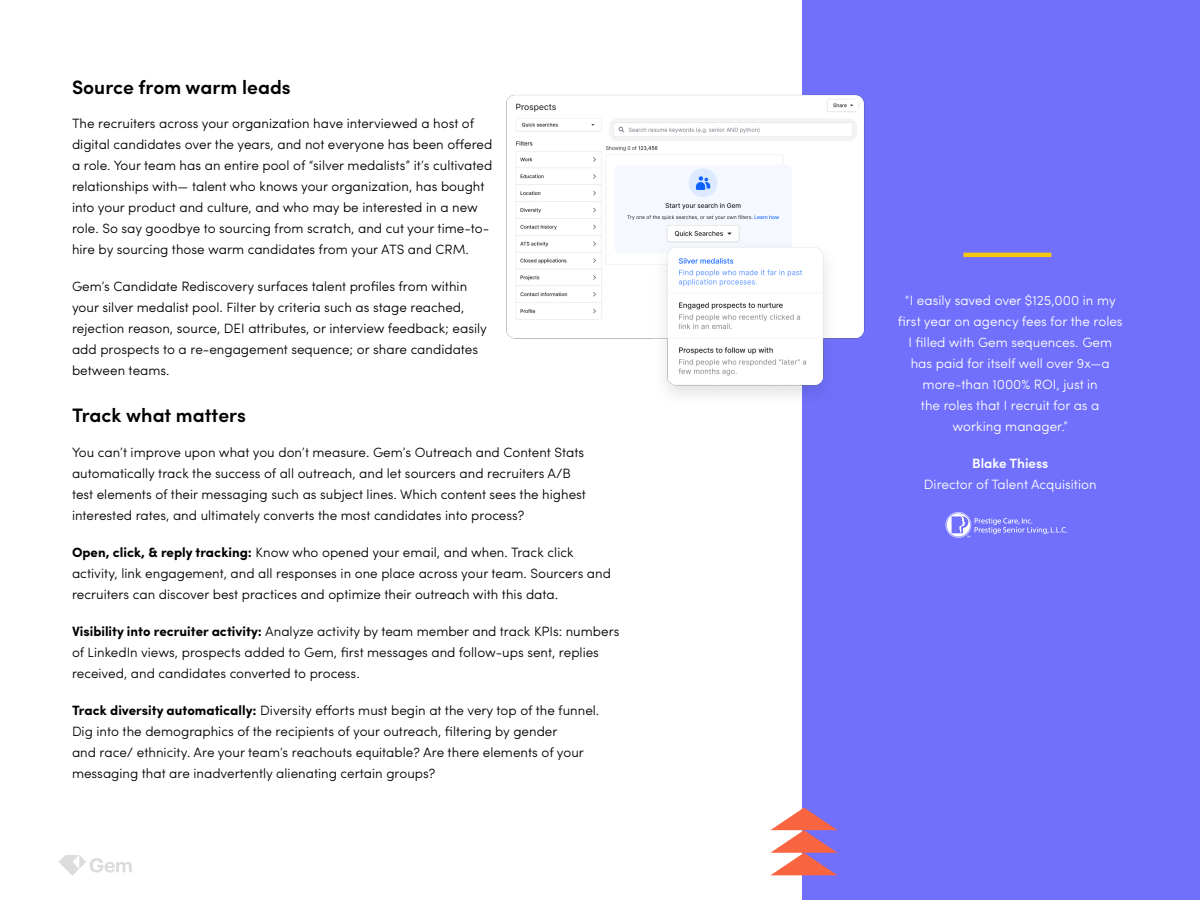
<style>
.page{position:relative;width:1200px;height:900px;background:#fff}
.page>*{position:absolute;margin:0;border:0;box-sizing:border-box;transform-origin:0 0}
.Semibold_subhead{font:600 19.5px "Sofia Pro";color:#000}
.Body_copy{font:300 13.5px/21px "Sofia Pro";color:#000}
.Body_copy-2{font:300 13.5px/21px "Sofia Pro";color:#fff;text-align:center}
.s1{font-weight:700}
.s2{font-weight:600}
</style>
<div class="page">
<svg style="left:59px;top:855px;width:73px;height:21px"></svg>
<div style="left:802px;top:0;width:398px;height:900px;background:#7070fc"></div>
<hr style="left:963px;top:253px;width:88px;height:4px;background:#f4c80e">
<svg style="left:770px;top:808px;width:68px;height:67px"></svg>
<img style="left:506px;top:95px;width:359px;height:301px">
<svg style="left:946px;top:512px;width:121px;height:26px"></svg>
<p class="Semibold_subhead" style="left:72px;top:72px;width:220px">Source from warm leads</p>
<p class="Body_copy" style="left:72px;top:112px;width:422px">The recruiters across your organization have interviewed a host of digital candidates over the years, and not everyone has been offered a role. Your team has an entire pool of “silver medalists” it’s cultivated relationships with— talent who knows your organization, has bought into your product and culture, and who may be interested in a new role. So say goodbye to sourcing from scratch, and cut your time-to&shy;hire by sourcing those warm candidates from your ATS and CRM.</p>
<p class="Body_copy" style="left:72px;top:275px;width:417px">Gem’s Candidate Rediscovery surfaces talent profiles from within your silver medalist pool. Filter by criteria such as stage reached, rejection reason, source, DEI attributes, or interview feedback; easily add prospects to a re-engagement sequence; or share candidates between teams.</p>
<p class="Semibold_subhead" style="left:72px;top:400px;width:175px">Track what matters</p>
<p class="Body_copy" style="left:72px;top:440px;width:516px">You can’t improve upon what you don’t measure. Gem’s Outreach and Content Stats automatically track the success of all outreach, and let sourcers and recruiters A/B test elements of their messaging such as subject lines. Which content sees the highest interested rates, and ultimately converts the most candidates into process?</p>
<p class="Body_copy" style="left:72px;top:541px;width:541px"><span class="s1">Open, click, &amp; reply tracking:</span> Know who opened your email, and when. Track click activity, link engagement, and all responses in one place across your team. Sourcers and recruiters can discover best practices and optimize their outreach with this data.</p>
<p class="Body_copy" style="left:72px;top:620px;width:549px"><span class="s1">Visibility into recruiter activity:</span> Analyze activity by team member and track KPIs: numbers of LinkedIn views, prospects added to Gem, first messages and follow-ups sent, replies received, and candidates converted to process.</p>
<p class="Body_copy" style="left:72px;top:699px;width:529px"><span class="s1">Track diversity automatically:</span> Diversity efforts must begin at the very top of the funnel.<br>Dig into the demographics of the recipients of your outreach, filtering by gender<br>and race/ ethnicity. Are your team’s reachouts equitable? Are there elements of your messaging that are inadvertently alienating certain groups?</p>
<p class="Body_copy-2" style="left:898px;top:289px;width:226px">“I easily saved over $125,000 in my first year on agency fees for the roles<br>I filled with Gem sequences. Gem has paid for itself well over 9x—a more-than 1000% ROI, just in<br>the roles that I recruit for as a working manager.”</p>
<p class="Body_copy-2" style="left:924px;top:452px;width:174px"><span class="s2">Blake Thiess<br></span>Director of Talent Acquisition</p>
</div>
